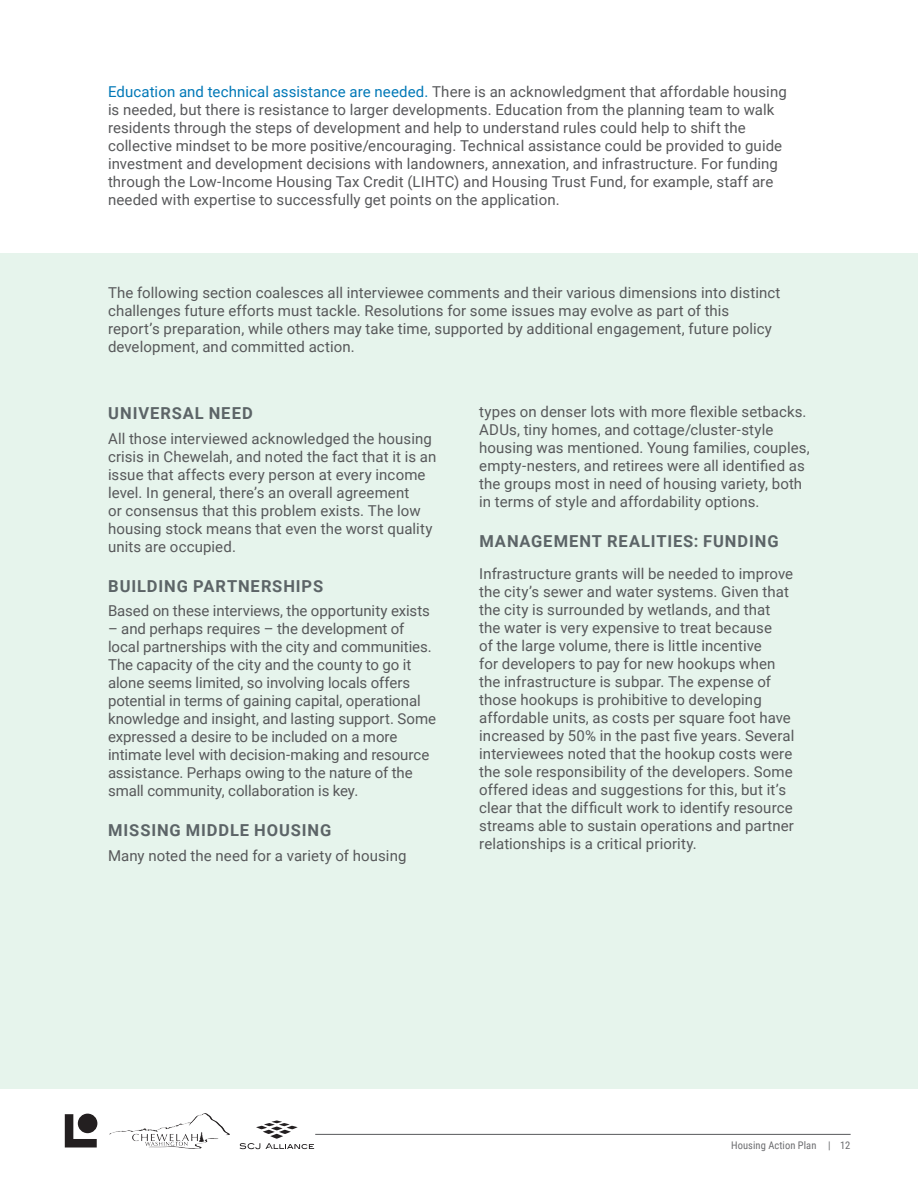
<style>
.page{position:relative;width:918px;height:1188px;background:#fff}
.page>*{position:absolute;margin:0;border:0;box-sizing:border-box;transform-origin:0 0}
.Subhead_2__CAPS{font:700 16.5px "Roboto";letter-spacing:.055em;color:#5c6467}
.Body_Text__10pt{font:15px/18px "Roboto";letter-spacing:.005em;color:#57585a}
.Subhead_2__CAPS-2{font:15px/18px "Roboto";letter-spacing:.005em;color:#57585a}
.t1{font:10.5px "Roboto Condensed";letter-spacing:.005em;color:#6c6d70}
.s1{color:#0078b7}
</style>
<div class="page">
<hr style="left:316px;top:1134px;width:534px;height:1px;background:#57585a">
<svg style="left:240px;top:1120px;width:74px;height:29px"></svg>
<img style="left:110px;top:1114px;width:119px;height:34px">
<svg style="left:65px;top:1114px;width:32px;height:34px"></svg>
<div style="left:78px;top:1114px;width:19px;height:19px;background:#231f20;border-radius:50%"></div>
<div style="left:0;top:253px;width:918px;height:836px;background:#e6f4ec"></div>
<p class="Body_Text__10pt" style="left:108px;top:82px;width:680px"><span class="s1">Education and technical assistance are needed.</span> There is an acknowledgment that affordable housing is needed, but there is resistance to larger developments. Education from the planning team to walk residents through the steps of development and help to understand rules could help to shift the collective mindset to be more positive/encouraging. Technical assistance could be provided to guide investment and development decisions with landowners, annexation, and infrastructure. For funding through the Low-Income Housing Tax Credit (LIHTC) and Housing Trust Fund, for example, staff are needed with expertise to successfully get points on the application.</p>
<p class="Body_Text__10pt" style="left:108px;top:284px;width:674px">The following section coalesces all interviewee comments and their various dimensions into distinct challenges future efforts must tackle. Resolutions for some issues may evolve as part of this report’s preparation, while others may take time, supported by additional engagement, future policy development, and committed action.</p>
<p class="Subhead_2__CAPS" style="left:108px;top:402px;width:146px">UNIVERSAL NEED</p>
<p class="Body_Text__10pt" style="left:108px;top:429px;width:330px">All those interviewed acknowledged the housing crisis in Chewelah, and noted the fact that it is an issue that affects every person at every income level. In general, there’s an overall agreement<br>or consensus that this problem exists. The low housing stock means that even the worst quality units are occupied.</p>
<p class="Subhead_2__CAPS" style="left:108px;top:574px;width:216px">BUILDING PARTNERSHIPS</p>
<p class="Body_Text__10pt" style="left:108px;top:601px;width:324px">Based on these interviews, the opportunity exists</p>
<p class="Body_Text__10pt" style="left:108px;top:619px;width:330px">– and perhaps requires – the development of local partnerships with the city and communities.<br>The capacity of the city and the county to go it alone seems limited, so involving locals offers potential in terms of gaining capital, operational knowledge and insight, and lasting support. Some expressed a desire to be included on a more intimate level with decision-making and resource assistance. Perhaps owing to the nature of the small community, collaboration is key.</p>
<p class="Subhead_2__CAPS" style="left:108px;top:819px;width:225px">MISSING MIDDLE HOUSING</p>
<p class="Body_Text__10pt" style="left:108px;top:846px;width:300px">Many noted the need for a variety of housing</p>
<p class="Body_Text__10pt" style="left:479px;top:403px;width:332px">types on denser lots with more flexible setbacks.<br>ADUs, tiny homes, and cottage/cluster-style housing was mentioned. Young families, couples, empty-nesters, and retirees were all identified as the groups most in need of housing variety, both in terms of style and affordability options.</p>
<p class="Subhead_2__CAPS" style="left:480px;top:530px;width:301px">MANAGEMENT REALITIES: FUNDING</p>
<p class="Subhead_2__CAPS-2" style="left:479px;top:564px;width:317px">Infrastructure grants will be needed to improve the city’s sewer and water systems. Given that the city is surrounded by wetlands, and that the water is very expensive to treat because<br>of the large volume, there is little incentive<br>for developers to pay for new hookups when the infrastructure is subpar. The expense of those hookups is prohibitive to developing affordable units, as costs per square foot have increased by 50% in the past five years. Several interviewees noted that the hookup costs were the sole responsibility of the developers. Some offered ideas and suggestions for this, but it’s clear that the difficult work to identify resource streams able to sustain operations and partner relationships is a critical priority.</p>
<p class="t1" style="left:731px;top:1138px;width:121px">Housing Action Plan | 12</p>
</div>
